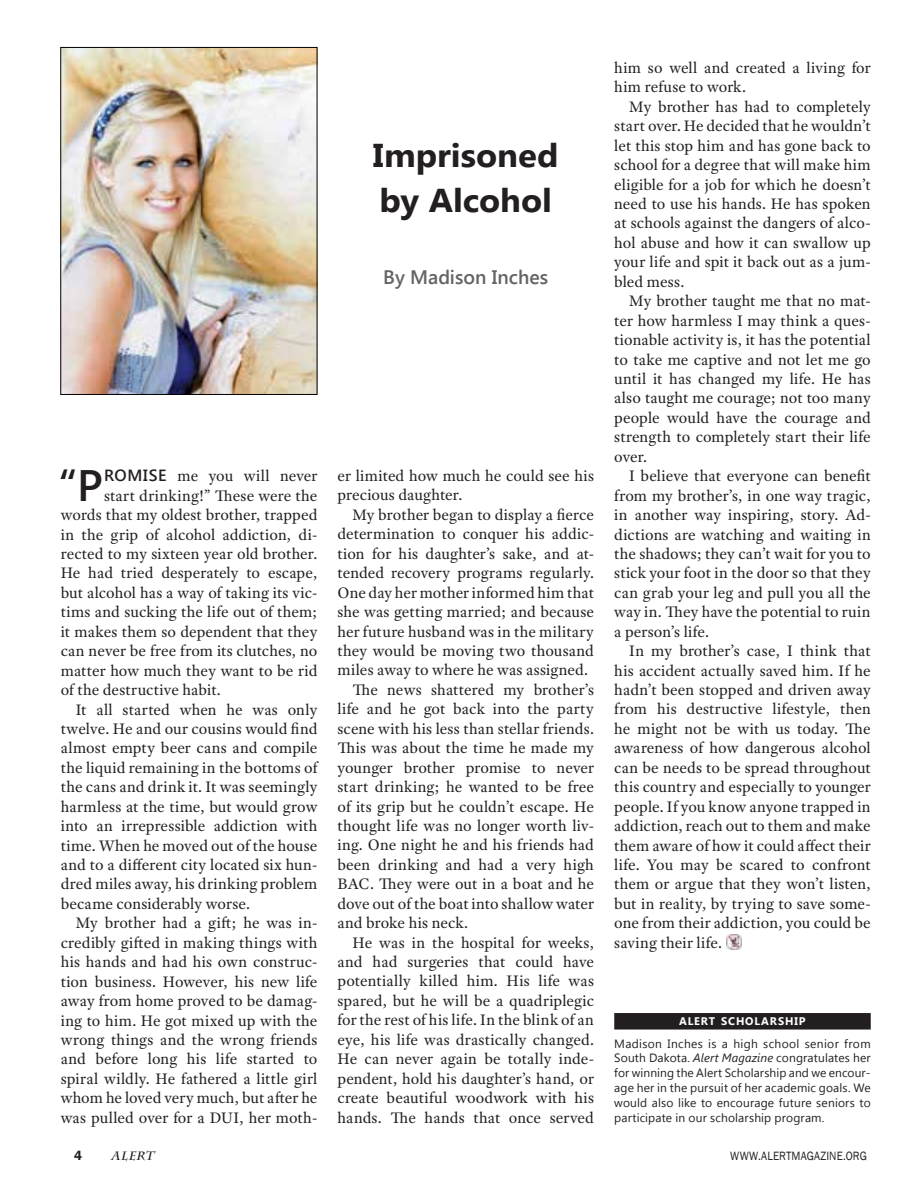
<style>
.page{position:relative;width:918px;height:1188px;background:#fff}
.page>*{position:absolute;margin:0;border:0;box-sizing:border-box;transform-origin:0 0}
.t1{font:600 43.95px "Segoe UI";color:#231f20}
.t2{font:700 33px/45px "Segoe UI";letter-spacing:-.005em;color:#231f20;scale:1.05 1}
.t3{font:600 19.5px "Segoe UI";color:#636466}
.t4{font:16.2px/19.5px "Adobe Text Pro";letter-spacing:.01em;color:#231f20;text-align:justify}
.t5{font:600 13.5px "Franklin Gothic";color:#231f20}
.t6{font:12.3px "Franklin Gothic";letter-spacing:.01em;color:#231f20;scale:.9 1}
.t7{font:12px/14.9px "Segoe UI";letter-spacing:.01em;color:#231f20;text-align:justify}
.t8{font:italic 700 12px "Charlesworth";color:#231f20}
.t9{font:700 10.95px "Segoe UI";letter-spacing:.075em;color:#fff}
.s1{font-family:"Segoe UI";font-weight:600}
.s2{font-style:italic}
</style>
<div class="page">
<div style="left:614px;top:1013px;width:257px;height:17px;background:#231f20"></div>
<img style="left:63px;top:49px;width:252px;height:344px">
<div style="left:61px;top:47px;width:256px;height:348px;border:1px solid #000"></div>
<img style="left:726px;top:934px;width:15px;height:15px">
<h2 class="t2" style="left:373px;top:131px;width:178px">Imprisoned by Alcohol</h2>
<p class="t3" style="left:383px;top:263px;width:166px">By Madison Inches</p>
<h1 class="t1" style="left:59px;top:454px;width:46px">“P</h1>
<p class="t4" style="left:104px;top:466px;width:215px"><span class="s1">romi se</span> me you will never</p>
<p class="t4" style="left:104px;top:485px;width:215px">start drinking!” These were the</p>
<p class="t4" style="left:61px;top:505px;width:258px">words that my oldest brother, trapped</p>
<p class="t4" style="left:61px;top:524px;width:258px">in the grip of alcohol addiction, di-</p>
<p class="t4" style="left:61px;top:544px;width:258px">rected to my sixteen year old brother.</p>
<p class="t4" style="left:61px;top:563px;width:258px">He had tried desperately to escape,</p>
<p class="t4" style="left:61px;top:583px;width:258px">but alcohol has a way of taking its vic-</p>
<p class="t4" style="left:61px;top:602px;width:258px">tims and sucking the life out of them;</p>
<p class="t4" style="left:61px;top:622px;width:258px">it makes them so dependent that they</p>
<p class="t4" style="left:61px;top:641px;width:258px">can never be free from its clutches, no</p>
<p class="t4" style="left:61px;top:660px;width:258px">matter how much they want to be rid</p>
<p class="t4" style="left:61px;top:680px;width:162px">of the destructive habit.</p>
<p class="t4" style="left:76px;top:699px;width:243px">It all started when he was only</p>
<p class="t4" style="left:61px;top:719px;width:258px">twelve. He and our cousins would find</p>
<p class="t4" style="left:61px;top:738px;width:258px">almost empty beer cans and compile</p>
<p class="t4" style="left:61px;top:758px;width:258px">the liquid remaining in the bottoms of</p>
<p class="t4" style="left:61px;top:777px;width:258px">the cans and drink it. It was seemingly</p>
<p class="t4" style="left:61px;top:796px;width:258px">harmless at the time, but would grow</p>
<p class="t4" style="left:61px;top:816px;width:258px">into an irrepressible addiction with</p>
<p class="t4" style="left:61px;top:835px;width:258px">time. When he moved out of the house</p>
<p class="t4" style="left:61px;top:855px;width:258px">and to a different city located six hun-</p>
<p class="t4" style="left:61px;top:874px;width:258px">dred miles away, his drinking problem</p>
<p class="t4" style="left:61px;top:894px;width:191px">became considerably worse.</p>
<p class="t4" style="left:76px;top:913px;width:243px">My brother had a gift; he was in-</p>
<p class="t4" style="left:61px;top:933px;width:258px">credibly gifted in making things with</p>
<p class="t4" style="left:61px;top:952px;width:258px">his hands and had his own construc-</p>
<p class="t4" style="left:61px;top:971px;width:258px">tion business. However, his new life</p>
<p class="t4" style="left:61px;top:991px;width:258px">away from home proved to be damag-</p>
<p class="t4" style="left:61px;top:1010px;width:258px">ing to him. He got mixed up with the</p>
<p class="t4" style="left:61px;top:1030px;width:258px">wrong things and the wrong friends</p>
<p class="t4" style="left:61px;top:1049px;width:258px">and before long his life started to</p>
<p class="t4" style="left:61px;top:1069px;width:258px">spiral wildly. He fathered a little girl</p>
<p class="t4" style="left:61px;top:1088px;width:258px">whom he loved very much, but after he</p>
<p class="t4" style="left:61px;top:1108px;width:258px">was pulled over for a DUI, her moth-</p>
<p class="t4" style="left:338px;top:466px;width:258px">er limited how much he could see his precious daughter.</p>
<p class="t4" style="left:353px;top:505px;width:243px">My brother began to display a fierce</p>
<p class="t4" style="left:338px;top:524px;width:258px">determination to conquer his addic-</p>
<p class="t4" style="left:338px;top:544px;width:258px">tion for his daughter’s sake, and at-</p>
<p class="t4" style="left:338px;top:563px;width:258px">tended recovery programs regularly.</p>
<p class="t4" style="left:338px;top:582px;width:258px">One day her mother informed him that</p>
<p class="t4" style="left:338px;top:602px;width:258px">she was getting married; and because</p>
<p class="t4" style="left:338px;top:621px;width:258px">her future husband was in the military</p>
<p class="t4" style="left:338px;top:641px;width:258px">they would be moving two thousand</p>
<p class="t4" style="left:338px;top:660px;width:252px">miles away to where he was assigned.</p>
<p class="t4" style="left:353px;top:680px;width:243px">The news shattered my brother’s</p>
<p class="t4" style="left:338px;top:699px;width:258px">life and he got back into the party</p>
<p class="t4" style="left:338px;top:719px;width:258px">scene with his less than stellar friends.</p>
<p class="t4" style="left:338px;top:738px;width:258px">This was about the time he made my</p>
<p class="t4" style="left:338px;top:757px;width:258px">younger brother promise to never</p>
<p class="t4" style="left:338px;top:777px;width:258px">start drinking; he wanted to be free</p>
<p class="t4" style="left:338px;top:796px;width:258px">of its grip but he couldn’t escape. He</p>
<p class="t4" style="left:338px;top:816px;width:258px">thought life was no longer worth liv-</p>
<p class="t4" style="left:338px;top:835px;width:258px">ing. One night he and his friends had</p>
<p class="t4" style="left:338px;top:855px;width:258px">been drinking and had a very high</p>
<p class="t4" style="left:338px;top:874px;width:258px">BAC. They were out in a boat and he</p>
<p class="t4" style="left:338px;top:893px;width:258px">dove out of the boat into shallow water</p>
<p class="t4" style="left:338px;top:913px;width:132px">and broke his neck.</p>
<p class="t4" style="left:353px;top:932px;width:243px">He was in the hospital for weeks,</p>
<p class="t4" style="left:338px;top:952px;width:258px">and had surgeries that could have</p>
<p class="t4" style="left:338px;top:971px;width:258px">potentially killed him. His life was</p>
<p class="t4" style="left:338px;top:991px;width:258px">spared, but he will be a quadriplegic</p>
<p class="t4" style="left:338px;top:1010px;width:258px">for the rest of his life. In the blink of an</p>
<p class="t4" style="left:338px;top:1030px;width:258px">eye, his life was drastically changed.</p>
<p class="t4" style="left:338px;top:1049px;width:258px">He can never again be totally inde-</p>
<p class="t4" style="left:338px;top:1068px;width:258px">pendent, hold his daughter’s hand, or</p>
<p class="t4" style="left:338px;top:1088px;width:258px">create beautiful woodwork with his</p>
<p class="t4" style="left:338px;top:1107px;width:258px">hands. The hands that once served</p>
<p class="t4" style="left:614px;top:58px;width:258px">him so well and created a living for him refuse to work.</p>
<p class="t4" style="left:614px;top:97px;width:258px;text-indent:15px">My brother has had to completely start over. He decided that he wouldn’t let this stop him and has gone back to school for a degree that will make him eligible for a job for which he doesn’t need to use his hands. He has spoken at schools against the dangers of alco&shy;hol abuse and how it can swallow up your life and spit it back out as a jum&shy;bled mess.</p>
<p class="t4" style="left:614px;top:291px;width:258px;text-indent:15px">My brother taught me that no mat&shy;ter how harmless I may think a ques&shy;tionable activity is, it has the potential to take me captive and not let me go until it has changed my life. He has also taught me courage; not too many people would have the courage and strength to completely start their life over.</p>
<p class="t4" style="left:614px;top:466px;width:258px;text-indent:15px">I believe that everyone can benefit from my brother’s, in one way tragic, in another way inspiring, story. Ad&shy;dictions are watching and waiting in the shadows; they can’t wait for you to stick your foot in the door so that they can grab your leg and pull you all the way in. They have the potential to ruin a person’s life.</p>
<p class="t4" style="left:614px;top:641px;width:258px;text-indent:15px">In my brother’s case, I think that his accident actually saved him. If he hadn’t been stopped and driven away from his destructive lifestyle, then he might not be with us today. The awareness of how dangerous alcohol can be needs to be spread throughout this country and especially to younger people. If you know anyone trapped in addiction, reach out to them and make them aware of how it could affect their life. You may be scared to confront them or argue that they won’t listen, but in reality, by trying to save some&shy;one from their addiction, you could be saving their life.</p>
<p class="t9" style="left:679px;top:1014px;width:128px">ALERT SCHOLARSHIP</p>
<p class="t7" style="left:614px;top:1036px;width:258px">Madison Inches is a high school senior from South Dakota. <span class="s2">Alert Magazine</span> congratulates her for winning the Alert Scholarship and we encour&shy;age her in the pursuit of her academic goals. We would also like to encourage future seniors to participate in our scholarship program.</p>
<p class="t5" style="left:74px;top:1147px;width:9px">4</p>
<p class="t8" style="left:111px;top:1149px;width:47px">ALERT</p>
<p class="t6" style="left:730px;top:1148px;width:154px">WWW.ALERTMAGAZINE.ORG</p>
</div>
